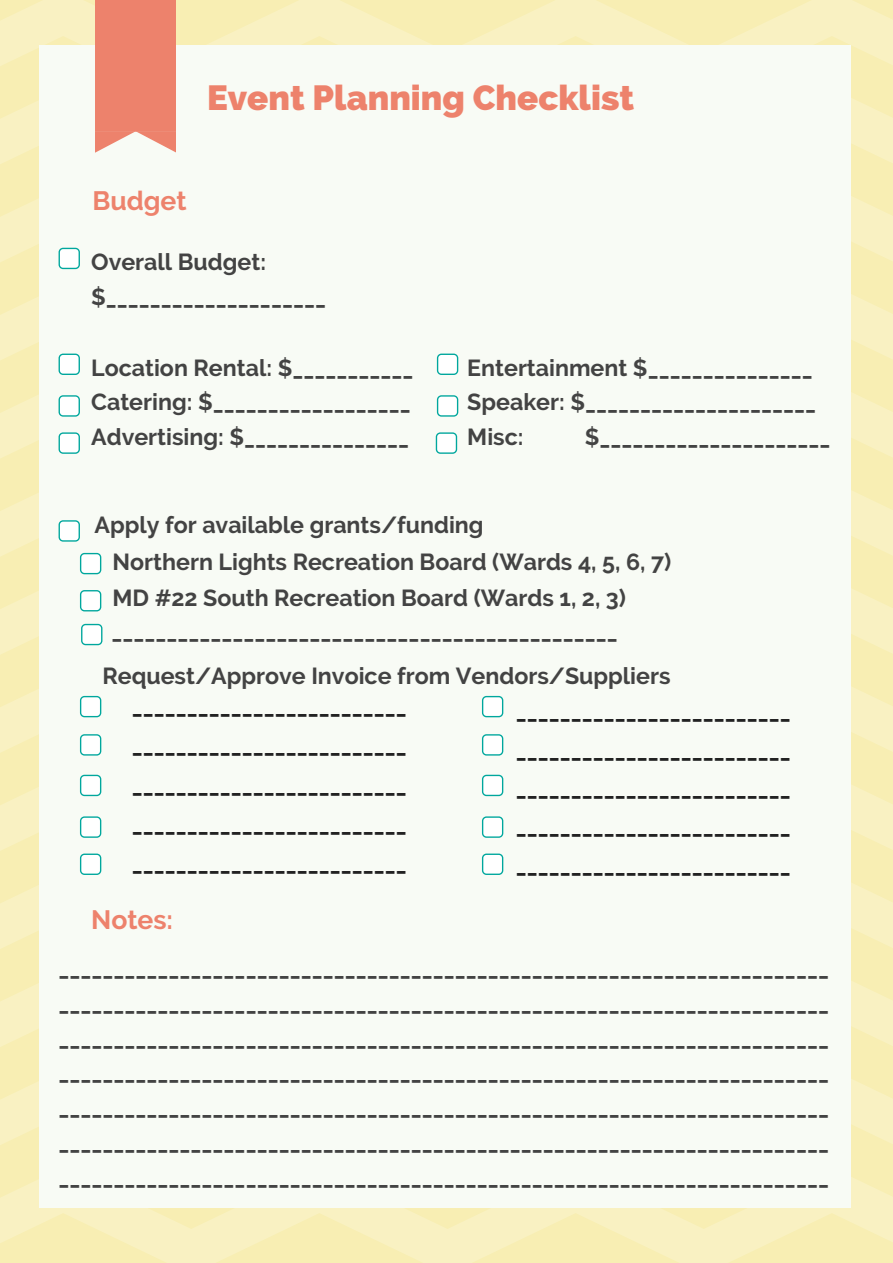
<style>
.page{position:relative;width:893px;height:1263px;background:#fff}
.page>*{position:absolute;margin:0;border:0;box-sizing:border-box;transform-origin:0 0}
.t1{font:800 34.8px "Raleway";color:#ed826c}
.t2{font:700 26.55px "Raleway";color:#ed826c}
.t3{font:700 23.25px/35px "Raleway";color:#434343}
.t4{font:700 23.25px/39.5px "Raleway";color:#222;text-align:justify}
</style>
<div class="page">
<div style="left:39px;top:45px;width:812px;height:1162px;background:#f8fbf5"></div>
<svg style="left:95px;top:0;width:81px;height:153px;background:#ed8a76"></svg>
<svg style="left:59px;top:248px;width:21px;height:21px"></svg>
<svg style="left:59px;top:354px;width:21px;height:21px"></svg>
<svg style="left:59px;top:395px;width:21px;height:22px"></svg>
<svg style="left:59px;top:432px;width:21px;height:22px"></svg>
<svg style="left:59px;top:520px;width:21px;height:22px"></svg>
<svg style="left:80px;top:553px;width:21px;height:21px"></svg>
<svg style="left:80px;top:590px;width:21px;height:21px"></svg>
<svg style="left:80px;top:853px;width:21px;height:22px"></svg>
<svg style="left:80px;top:816px;width:21px;height:22px"></svg>
<svg style="left:80px;top:775px;width:21px;height:21px"></svg>
<svg style="left:80px;top:734px;width:21px;height:22px"></svg>
<svg style="left:80px;top:696px;width:21px;height:21px"></svg>
<svg style="left:482px;top:696px;width:21px;height:21px"></svg>
<svg style="left:482px;top:734px;width:21px;height:22px"></svg>
<svg style="left:482px;top:775px;width:21px;height:21px"></svg>
<svg style="left:482px;top:816px;width:21px;height:22px"></svg>
<svg style="left:482px;top:853px;width:21px;height:22px"></svg>
<svg style="left:437px;top:354px;width:21px;height:21px"></svg>
<svg style="left:437px;top:395px;width:21px;height:22px"></svg>
<svg style="left:436px;top:432px;width:21px;height:22px"></svg>
<svg style="left:81px;top:624px;width:21px;height:21px"></svg>
<h1 class="t1" style="left:207px;top:77px;width:429px">Event Planning Checklist</h1>
<p class="t2" style="left:92px;top:185px;width:96px">Budget</p>
<p class="t3" style="left:91px;top:244px;width:236px">Overall Budget: $____________________</p>
<p class="t3" style="left:91px;top:350px;width:324px;text-align:justify">Location Rental: $___________ Catering: $__________________ Advertising: $_______________</p>
<p class="t3" style="left:467px;top:350px;width:350px">Entertainment $_______________<br>Speaker: $_____________________<br>Misc:</p>
<p class="t3" style="left:585px;top:420px;width:247px">$_____________________</p>
<p class="t3" style="left:113px;top:507px;width:560px;line-height:36.6px;text-indent:-18px">Apply for available grants/funding<br>Northern Lights Recreation Board (Wards 4, 5, 6, 7)<br>MD #22 South Recreation Board (Wards 1, 2, 3)</p>
<p class="t3" style="left:102px;top:608px;width:570px;line-height:45px;text-indent:9px">______________________________________________<br>Request/Approve Invoice from Vendors/Suppliers</p>
<p class="t4" style="left:132px;top:686px;width:277px">_________________________ _________________________ _________________________ _________________________ _________________________</p>
<p class="t4" style="left:516px;top:692px;width:277px;line-height:38.2px">_________________________ _________________________ _________________________ _________________________ _________________________</p>
<p class="t2" style="left:91px;top:904px;width:83px">Notes:</p>
<p class="t3" style="left:59px;top:950px;width:772px;text-align:justify">______________________________________________________________________ ______________________________________________________________________ ______________________________________________________________________ ______________________________________________________________________ ______________________________________________________________________ ______________________________________________________________________ ______________________________________________________________________</p>
</div>
